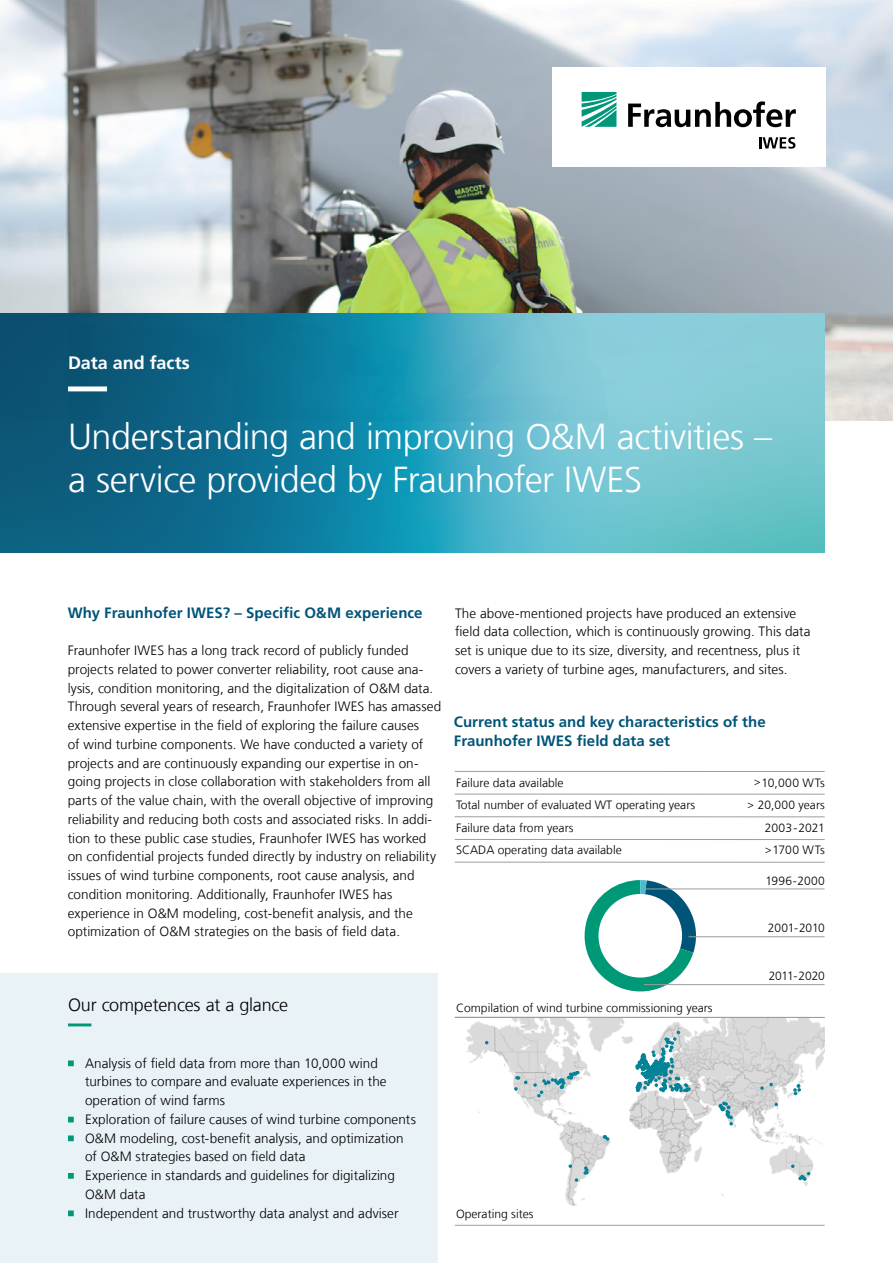
<style>
.page{position:relative;width:893px;height:1263px;background:#fff}
.page>*{position:absolute;margin:0;border:0;box-sizing:border-box;transform-origin:0 0}
.t1{font:300 36px/43.5px "Frutiger LT Com";letter-spacing:-.015em;color:#fff}
.t2{font:300 18px "Frutiger LT Com";letter-spacing:-.01em;color:#000}
.t3{font:700 18px "Frutiger LT Com";letter-spacing:-.005em;color:#fff}
.t4{font:700 15px/18.8px "Frutiger LT Com";letter-spacing:.005em;color:#005478}
.t5{font:300 13.5px/18.8px "Frutiger LT Com";letter-spacing:.005em;color:#000}
.t6{font:300 12px/22.5px "Frutiger LT Com";color:#000}
.t7{font:300 12px "Frutiger LT Com";letter-spacing:.02em;color:#000}
.s1{font-size:10.5px}
</style>
<div class="page">
<img style="left:0;top:0;width:893px;height:421px">
<svg style="left:0;top:313px;width:825px;height:240px;background:#3b96ae"></svg>
<div style="left:552px;top:68px;width:273px;height:99px;background:#fff"></div>
<svg style="left:582px;top:92px;width:34px;height:35px"></svg>
<svg style="left:628px;top:101px;width:168px;height:26px"></svg>
<svg style="left:759px;top:137px;width:36px;height:12px"></svg>
<svg style="left:68px;top:386px;width:714px;height:5px;background:#4da2b9"></svg>
<div style="left:0;top:973px;width:438px;height:290px;background:#e9f2f7"></div>
<svg style="left:68px;top:1023px;width:24px;height:3px"></svg>
<svg style="left:68px;top:1060px;width:6px;height:6px"></svg>
<svg style="left:68px;top:1117px;width:6px;height:5px"></svg>
<svg style="left:68px;top:1135px;width:6px;height:6px"></svg>
<svg style="left:68px;top:1173px;width:6px;height:6px"></svg>
<svg style="left:68px;top:1210px;width:6px;height:6px"></svg>
<img style="left:464px;top:1018px;width:86px;height:101px">
<img style="left:550px;top:1018px;width:194px;height:18px">
<img style="left:550px;top:1036px;width:194px;height:170px">
<img style="left:744px;top:1018px;width:81px;height:168px">
<svg style="left:603px;top:1135px;width:6px;height:5px"></svg>
<svg style="left:568px;top:1164px;width:21px;height:18px"></svg>
<svg style="left:514px;top:1076px;width:13px;height:14px"></svg>
<svg style="left:718px;top:1101px;width:15px;height:24px"></svg>
<svg style="left:760px;top:1083px;width:13px;height:7px"></svg>
<svg style="left:774px;top:1103px;width:4px;height:3px"></svg>
<svg style="left:791px;top:1164px;width:19px;height:17px"></svg>
<svg style="left:533px;top:1071px;width:47px;height:26px"></svg>
<svg style="left:793px;top:1084px;width:8px;height:11px"></svg>
<svg style="left:636px;top:1031px;width:55px;height:61px"></svg>
<hr style="left:455px;top:1225px;width:370px;height:1px;background:#9d9d9c">
<hr style="left:455px;top:1017px;width:370px;height:1px;background:#9d9d9c">
<hr style="left:455px;top:771px;width:370px;height:1px;background:#9d9d9c">
<hr style="left:455px;top:794px;width:370px;height:1px;background:#9d9d9c">
<hr style="left:455px;top:816px;width:370px;height:1px;background:#9d9d9c">
<hr style="left:455px;top:839px;width:370px;height:1px;background:#9d9d9c">
<hr style="left:455px;top:862px;width:370px;height:1px;background:#9d9d9c">
<svg style="left:584px;top:880px;width:115px;height:112px"></svg>
<hr style="left:644px;top:984px;width:181px;height:1px;background:#9d9d9c">
<hr style="left:688px;top:936px;width:137px;height:1px;background:#9d9d9c">
<hr style="left:644px;top:889px;width:181px;height:1px;background:#9d9d9c">
<h2 class="t3" style="left:68px;top:352px;width:123px">Data and facts</h2>
<h1 class="t1" style="left:68px;top:415px;width:706px">Understanding and improving O&amp;M activities – a service provided by Fraunhofer IWES</h1>
<p class="t4" style="left:68px;top:603px;width:356px">Why Fraunhofer IWES? – Specific O&amp;M experience</p>
<p class="t5" style="left:68px;top:641px;width:375px">Fraunhofer IWES has a long track record of publicly funded projects related to power converter reliability, root cause ana&shy;lysis, condition monitoring, and the digitalization of O&amp;M data.<br>Through several years of research, Fraunhofer IWES has amassed extensive expertise in the field of exploring the failure causes<br>of wind turbine components. We have conducted a variety of projects and are continuously expanding our expertise in on&shy;going projects in close collaboration with stakeholders from all parts of the value chain, with the overall objective of improving reliability and reducing both costs and associated risks. In addi&shy;tion to these public case studies, Fraunhofer IWES has worked on confidential projects funded directly by industry on reliability issues of wind turbine components, root cause analysis, and condition monitoring. Additionally, Fraunhofer IWES has experience in O&amp;M modeling, cost-benefit analysis, and the optimization of O&amp;M strategies on the basis of field data.</p>
<h2 class="t2" style="left:68px;top:995px;width:222px">Our competences at a glance</h2>
<p class="t5" style="left:455px;top:604px;width:357px">The above-mentioned projects have produced an extensive field data collection, which is continuously growing. This data set is unique due to its size, diversity, and recentness, plus it covers a variety of turbine ages, manufacturers, and sites.</p>
<p class="t4" style="left:454px;top:713px;width:313px">Current status and key characteristics of the<br>Fraunhofer IWES field data set</p>
<p class="t6" style="left:456px;top:771px;width:241px">Failure data available<br>Total number of evaluated WT operating years<br>Failure data from years<br>SCADA operating data available</p>
<p class="t6" style="left:747px;top:771px;width:79px;text-align:right"><span class="s1">&gt;</span>10,000 WTs <span class="s1">&gt;</span> 20,000 years<br>2003-2021 <span class="s1">&gt;</span>1700 WTs</p>
<p class="t7" style="left:765px;top:873px;width:61px">1996-2000</p>
<p class="t6" style="left:768px;top:917px;width:59px">2001-2010</p>
<p class="t6" style="left:456px;top:996px;width:258px">Compilation of wind turbine commissioning years</p>
<p class="t6" style="left:769px;top:965px;width:58px">2011-2020</p>
<p class="t5" style="left:85px;top:1054px;width:332px">Analysis of field data from more than 10,000 wind turbines to compare and evaluate experiences in the operation of wind farms<br>Exploration of failure causes of wind turbine components O&amp;M modeling, cost-benefit analysis, and optimization of O&amp;M strategies based on field data<br>Experience in standards and guidelines for digitalizing O&amp;M data<br>Independent and trustworthy data analyst and adviser</p>
<p class="t6" style="left:456px;top:1203px;width:79px">Operating sites</p>
</div>
